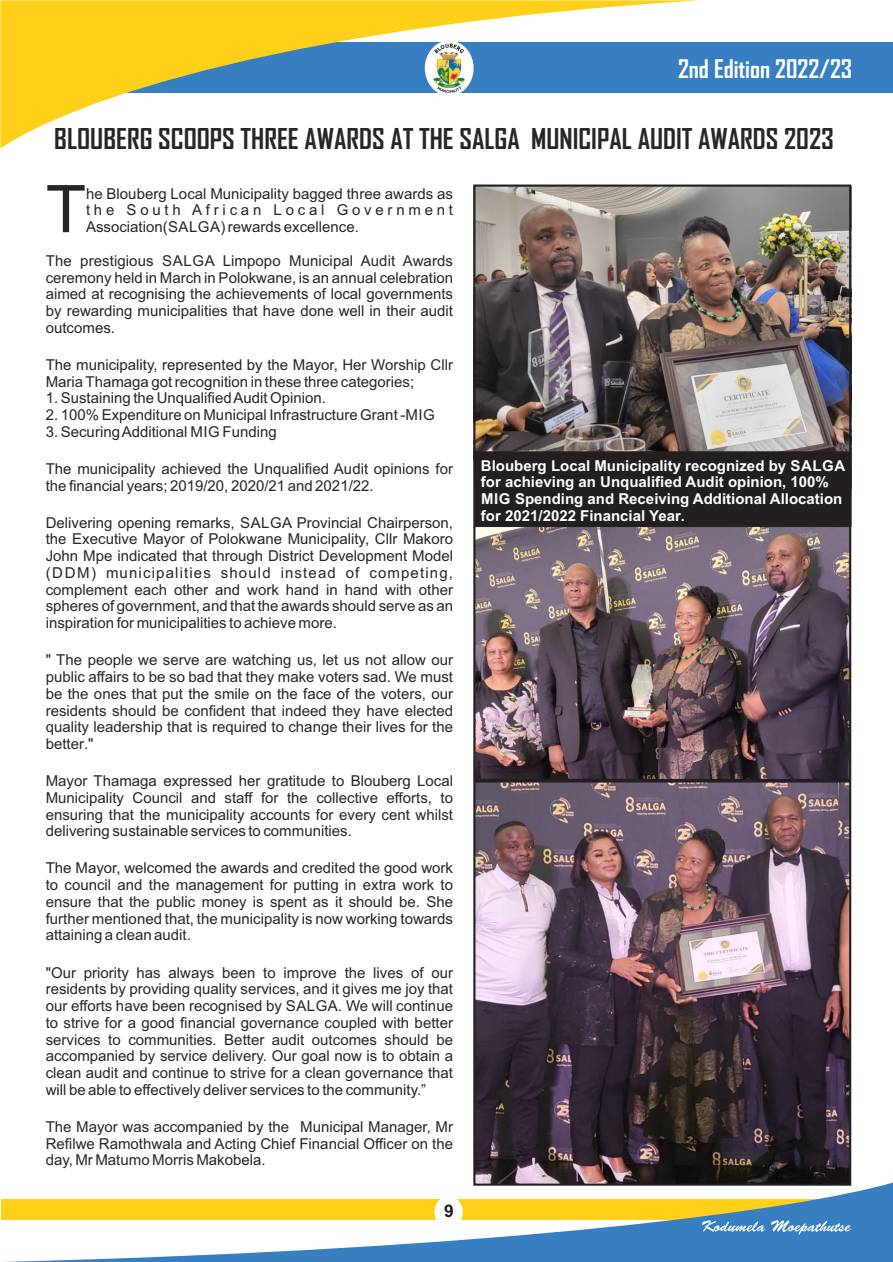
<style>
.page{position:relative;width:893px;height:1262px;background:#fff}
.page>*{position:absolute;margin:0;border:0;box-sizing:border-box;transform-origin:0 0}
.t1{font:65.7px "Arial";color:#262626}
.t2{font:700 27.45px "Agency FB";color:#262626}
.t3{font:700 24.6px "Agency FB";color:#fff}
.t4{font:700 17.4px "Arial";color:#231f20}
.t5{font:15px/16.8px "Arial";color:#262626;text-align:justify}
.t6{font:700 15px/16.8px "Arial";color:#fff}
</style>
<div class="page">
<img style="left:476px;top:527px;width:372px;height:251px">
<div style="left:106px;top:42px;width:786px;height:50px;background:#387fc2"></div>
<svg style="left:0;top:0;width:700px;height:148px"></svg>
<img style="left:476px;top:187px;width:372px;height:264px">
<img style="left:476px;top:783px;width:372px;height:399px">
<svg style="left:1px;top:1182px;width:892px;height:80px"></svg>
<div style="left:434px;top:1196px;width:29px;height:31px;background:#fff;border-radius:50%"></div>
<svg style="left:702px;top:1220px;width:148px;height:14px;background:#6ea1d2"></svg>
<div style="left:473px;top:451px;width:378px;height:76px;background:#231f20"></div>
<svg style="left:473px;top:778px;width:378px;height:5px;background:#312a2d"></svg>
<h3 class="t3" style="left:678px;top:59px;width:176px">2nd Edition 2022/23</h3>
<h2 class="t2" style="left:54px;top:128px;width:781px">BLOUBERG SCOOPS THREE AWARDS AT THE SALGA MUNICIPAL AUDIT AWARDS 2023</h2>
<h1 class="t1" style="left:46px;top:184px;width:42px">T</h1>
<p class="t5" style="left:86px;top:186px;width:368px">he Blouberg Local Municipality bagged three awards as the South African Local Government Association(SALGA) rewards excellence.</p>
<p class="t5" style="left:46px;top:253px;width:409px">The prestigious SALGA Limpopo Municipal Audit Awards ceremony held in March in Polokwane, is an annual celebration aimed at recognising the achievements of local governments by rewarding municipalities that have done well in their audit outcomes.</p>
<p class="t5" style="left:46px;top:357px;width:409px">The municipality, represented by the Mayor, Her Worship Cllr<br>Maria Thamaga got recognition in these three categories;</p>
<p class="t5" style="left:46px;top:391px;width:282px">1. Sustaining the Unqualified Audit Opinion.</p>
<p class="t5" style="left:46px;top:408px;width:390px">2. 100% Expenditure on Municipal Infrastructure Grant -MIG</p>
<p class="t5" style="left:46px;top:424px;width:232px">3. Securing Additional MIG Funding</p>
<p class="t5" style="left:46px;top:461px;width:409px">The municipality achieved the Unqualified Audit opinions for the financial years; 2019/20, 2020/21 and 2021/22.</p>
<p class="t5" style="left:46px;top:515px;width:409px">Delivering opening remarks, SALGA Provincial Chairperson, the Executive Mayor of Polokwane Municipality, Cllr Makoro John Mpe indicated that through District Development Model (DDM) municipalities should instead of competing, complement each other and work hand in hand with other spheres of government, and that the awards should serve as an inspiration for municipalities to achieve more.</p>
<p class="t5" style="left:46px;top:653px;width:409px">" The people we serve are watching us, let us not allow our public affairs to be so bad that they make voters sad. We must be the ones that put the smile on the face of the voters, our residents should be confident that indeed they have elected quality leadership that is required to change their lives for the better."</p>
<p class="t5" style="left:46px;top:774px;width:409px">Mayor Thamaga expressed her gratitude to Blouberg Local Municipality Council and staff for the collective efforts, to ensuring that the municipality accounts for every cent whilst delivering sustainable services to communities.</p>
<p class="t5" style="left:46px;top:861px;width:409px">The Mayor, welcomed the awards and credited the good work to council and the management for putting in extra work to ensure that the public money is spent as it should be. She further mentioned that, the municipality is now working towards attaining a clean audit.</p>
<p class="t5" style="left:46px;top:965px;width:409px">"Our priority has always been to improve the lives of our residents by providing quality services, and it gives me joy that our efforts have been recognised by SALGA. We will continue to strive for a good financial governance coupled with better services to communities. Better audit outcomes should be accompanied by service delivery. Our goal now is to obtain a clean audit and continue to strive for a clean governance that will be able to effectively deliver services to the community.”</p>
<p class="t5" style="left:46px;top:1119px;width:409px">The Mayor was accompanied by the Municipal Manager, Mr Refilwe Ramothwala and Acting Chief Financial Officer on the day, Mr Matumo Morris Makobela.</p>
<p class="t4" style="left:444px;top:1204px;width:11px">9</p>
<p class="t6" style="left:481px;top:458px;width:366px">Blouberg Local Municipality recognized by SALGA for achieving an Unqualified Audit opinion, 100% MIG Spending and Receiving Additional Allocation for 2021/2022 Financial Year.</p>
</div>
